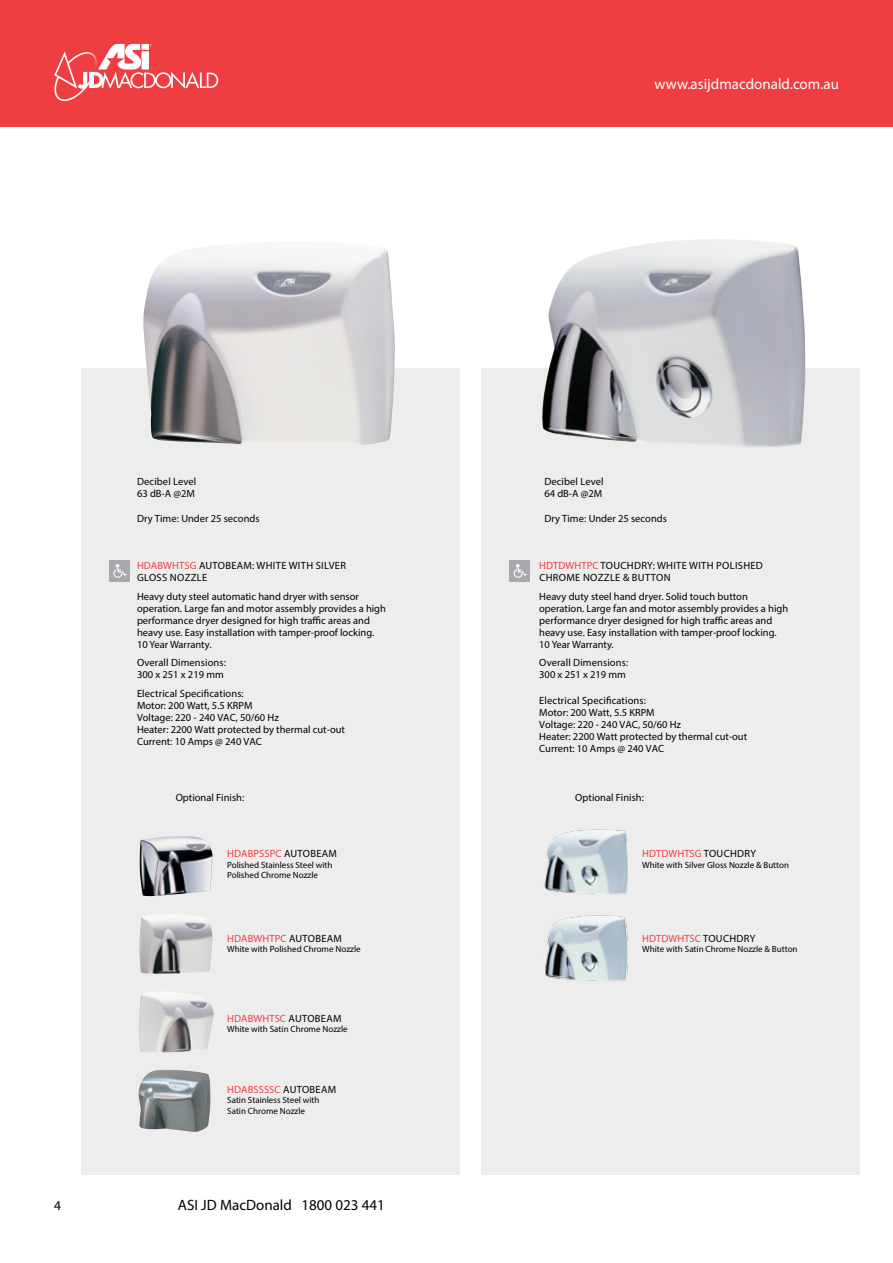
<style>
.page{position:relative;width:893px;height:1263px;background:#fff}
.page>*{position:absolute;margin:0;border:0;box-sizing:border-box;transform-origin:0 0}
.t1{font:15px "Myriad Pro";color:#fff}
.t2{font:15px "Myriad Pro";color:#000}
.t3{font:13.5px "Myriad Pro";color:#000}
.t4{font:10.5px/12px "Myriad Pro";color:#000}
.t5{font:10.5px "Myriad Pro";letter-spacing:.01em;color:#ef3e42}
.t6{font:9px/10.5px "Myriad Pro";color:#000}
.s1{color:#000}
</style>
<div class="page">
<div style="left:0;top:0;width:893px;height:127px;background:#ef3e42"></div>
<svg style="left:54px;top:44px;width:164px;height:57px"></svg>
<div style="left:81px;top:368px;width:812px;height:807px;background:#ededee"></div>
<img style="left:542px;top:239px;width:263px;height:208px">
<img style="left:143px;top:249px;width:252px;height:196px">
<div style="left:109px;top:561px;width:21px;height:21px;background:#a7a9ac"></div>
<svg style="left:113px;top:564px;width:14px;height:14px"></svg>
<div style="left:509px;top:561px;width:21px;height:21px;background:#a7a9ac"></div>
<svg style="left:513px;top:564px;width:14px;height:14px"></svg>
<div style="left:460px;top:298px;width:21px;height:928px;background:#fff"></div>
<div style="left:860px;top:298px;width:33px;height:928px;background:#fff"></div>
<img style="left:139px;top:992px;width:75px;height:61px">
<img style="left:138px;top:1070px;width:73px;height:62px">
<img style="left:139px;top:915px;width:74px;height:59px">
<img style="left:139px;top:836px;width:74px;height:60px">
<img style="left:544px;top:829px;width:84px;height:66px">
<img style="left:545px;top:915px;width:83px;height:66px">
<p class="t4" style="left:137px;top:475px;width:61px">Decibel Level<br>63 dB-A @2M</p>
<p class="t4" style="left:137px;top:512px;width:124px">Dry Time: Under 25 seconds</p>
<p class="t5" style="left:137px;top:559px;width:76px">HDABWHTSG <span class="s1">Autobeam</span></p>
<p class="t4" style="left:252px;top:559px;width:20px">: White</p>
<p class="t4" style="left:289px;top:559px;width:7px">with</p>
<p class="t4" style="left:316px;top:559px;width:6px">silver</p>
<p class="t4" style="left:137px;top:571px;width:14px">gloss</p>
<p class="t4" style="left:137px;top:568px;width:223px;line-height:18.8px;text-indent:33px">nozzle<br>Heavy duty steel automatic hand dryer with sensor</p>
<p class="t4" style="left:137px;top:602px;width:250px">operation. Large fan and motor assembly provides a high performance dryer designed for high traffic areas and heavy use. Easy installation with tamper-proof locking.<br>10 Year Warranty.</p>
<p class="t4" style="left:137px;top:657px;width:90px">Overall Dimensions:<br>300 x 251 x 219 mm</p>
<p class="t4" style="left:137px;top:687px;width:210px">Electrical Specifications:<br>Motor: 200 Watt, 5.5 KRPM<br>Voltage: 220 - 240 VAC, 50/60 Hz<br>Heater: 2200 Watt protected by thermal cut-out<br>Current: 10 Amps @ 240 VAC</p>
<h1 class="t1" style="left:655px;top:75px;width:186px">www.asijdmacdonald.com.au</h1>
<p class="t4" style="left:544px;top:475px;width:61px">Decibel Level<br>64 dB-A @2M</p>
<p class="t4" style="left:544px;top:512px;width:124px">Dry Time: Under 25 seconds</p>
<p class="t5" style="left:539px;top:559px;width:75px">HDTDWHTPC <span class="s1">Touchdr</span></p>
<p class="t4" style="left:647px;top:559px;width:49px">y: WHITE with</p>
<p class="t4" style="left:716px;top:559px;width:7px">polished</p>
<p class="t4" style="left:539px;top:571px;width:8px">chrome</p>
<p class="t4" style="left:539px;top:568px;width:210px;line-height:18.8px;text-indent:44px">nozzle &amp; button<br>Heavy duty steel hand dryer. Solid touch button</p>
<p class="t4" style="left:539px;top:602px;width:250px">operation. Large fan and motor assembly provides a high performance dryer designed for high traffic areas and heavy use. Easy installation with tamper-proof locking.<br>10 Year Warranty.</p>
<p class="t4" style="left:539px;top:657px;width:90px">Overall Dimensions:<br>300 x 251 x 219 mm</p>
<p class="t4" style="left:539px;top:694px;width:210px">Electrical Specifications:<br>Motor: 200 Watt, 5.5 KRPM<br>Voltage: 220 - 240 VAC, 50/60 Hz<br>Heater: 2200 Watt protected by thermal cut-out<br>Current: 10 Amps @ 240 VAC</p>
<p class="t4" style="left:176px;top:791px;width:70px">Optional Finish:</p>
<p class="t4" style="left:575px;top:791px;width:70px">Optional Finish:</p>
<p class="t5" style="left:227px;top:847px;width:71px">HDABPSSPC <span class="s1">Autobeam</span></p>
<p class="t6" style="left:227px;top:859px;width:107px">Polished Stainless Steel with<br>Polished Chrome Nozzle</p>
<p class="t5" style="left:227px;top:932px;width:76px">HDABWHTPC <span class="s1">Autobeam</span></p>
<p class="t6" style="left:227px;top:944px;width:135px">White with Polished Chrome Nozzle</p>
<p class="t5" style="left:227px;top:1012px;width:76px">HDABWHTSC <span class="s1">Autobeam</span></p>
<p class="t6" style="left:227px;top:1024px;width:122px">White with Satin Chrome Nozzle</p>
<p class="t5" style="left:227px;top:1083px;width:70px">HDABSSSSC <span class="s1">Autobeam</span></p>
<p class="t6" style="left:227px;top:1095px;width:94px">Satin Stainless Steel with<br>Satin Chrome Nozzle</p>
<p class="t3" style="left:54px;top:1197px;width:8px">4</p>
<h1 class="t2" style="left:178px;top:1195px;width:208px">ASI JD MacDonald 1800 023 441</h1>
<p class="t5" style="left:642px;top:847px;width:115px">HDTDWHTSG <span class="s1">TOUCHDRY</span></p>
<p class="t6" style="left:642px;top:859px;width:148px">White with Silver Gloss Nozzle &amp; Button</p>
<p class="t5" style="left:642px;top:932px;width:115px">HDTDWHTSC <span class="s1">TOUCHDRY</span></p>
<p class="t6" style="left:642px;top:944px;width:157px">White with Satin Chrome Nozzle &amp; Button</p>
</div>
